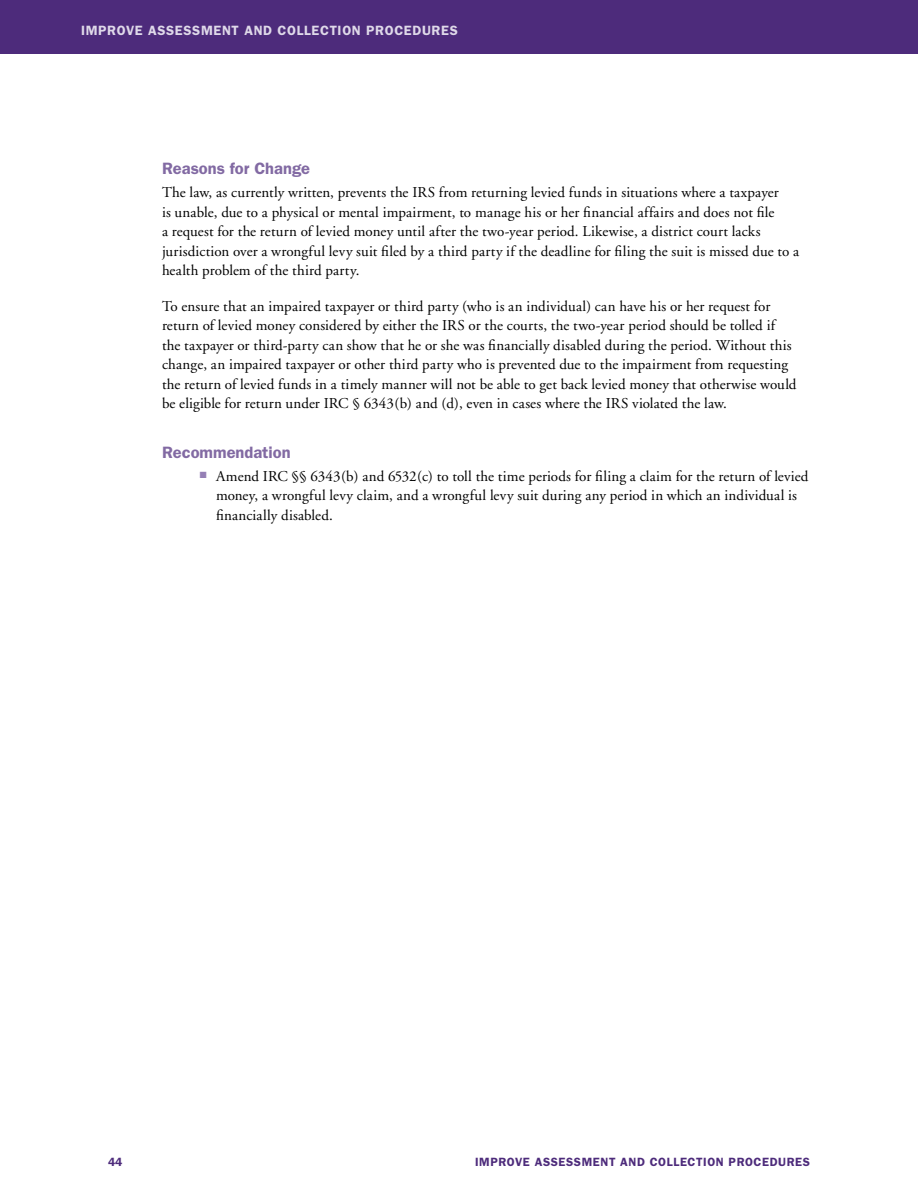
<style>
.page{position:relative;width:918px;height:1188px;background:#fff}
.page>*{position:absolute;margin:0;border:0;box-sizing:border-box;transform-origin:0 0}
.P-Subhead_1{font:600 16.5px "Franklin Gothic";color:#826aa3}
.Body_Text{font:15px/19.5px "Adobe Garamond";letter-spacing:.01em;color:#000}
.t1{font:600 13.5px "Franklin Gothic";letter-spacing:.05em;color:#dfd9e9}
.t2{font:600 12px "Franklin Gothic";letter-spacing:.05em;color:#4d2b7b}
.s1{color:#957fb5}
</style>
<div class="page">
<div style="left:0;top:0;width:918px;height:54px;background:#4d2b7b"></div>
<p class="t1" style="left:81px;top:23px;width:16px">IMPROVE</p>
<p class="t1" style="left:148px;top:23px;width:148px">ASSESSMENT AND COLLECTIO</p>
<p class="t1" style="left:352px;top:23px;width:34px">N PROCEDURE</p>
<p class="t1" style="left:450px;top:23px;width:10px">S</p>
<p class="P-Subhead_1" style="left:162px;top:159px;width:150px">REASONS FOR CHANGE</p>
<p class="Body_Text" style="left:162px;top:183px;width:639px">The law, as currently written, prevents the IRS from returning levied funds in situations where a taxpayer<br>is unable, due to a physical or mental impairment, to manage his or her financial affairs and does not file<br>a request for the return of levied money until after the two-year period. Likewise, a district court lacks jurisdiction over a wrongful levy suit filed by a third party if the deadline for filing the suit is missed due to a health problem of the third party.</p>
<p class="Body_Text" style="left:162px;top:297px;width:636px">To ensure that an impaired taxpayer or third party (who is an individual) can have his or her request for return of levied money considered by either the IRS or the courts, the two-year period should be tolled if the taxpayer or third-party can show that he or she was financially disabled during the period. Without this change, an impaired taxpayer or other third party who is prevented due to the impairment from requesting the return of levied funds in a timely manner will not be able to get back levied money that otherwise would be eligible for return under IRC § 6343(b) and (d), even in cases where the IRS violated the law.</p>
<p class="P-Subhead_1" style="left:162px;top:442px;width:130px">RECOMMENDATION</p>
<p class="Body_Text" style="left:216px;top:466px;width:594px;text-indent:-16px"><span class="s1">■</span> Amend IRC §§ 6343(b) and 6532(c) to toll the time periods for filing a claim for the return of levied money, a wrongful levy claim, and a wrongful levy suit during any period in which an individual is financially disabled.</p>
<p class="t2" style="left:108px;top:1154px;width:16px">44</p>
<p class="t2" style="left:475px;top:1154px;width:14px">IMPROVE</p>
<p class="t2" style="left:535px;top:1154px;width:132px">ASSESSMENT AND COLLECTIO</p>
<p class="t2" style="left:716px;top:1154px;width:30px">N PROCEDURE</p>
<p class="t2" style="left:803px;top:1154px;width:9px">S</p>
</div>
